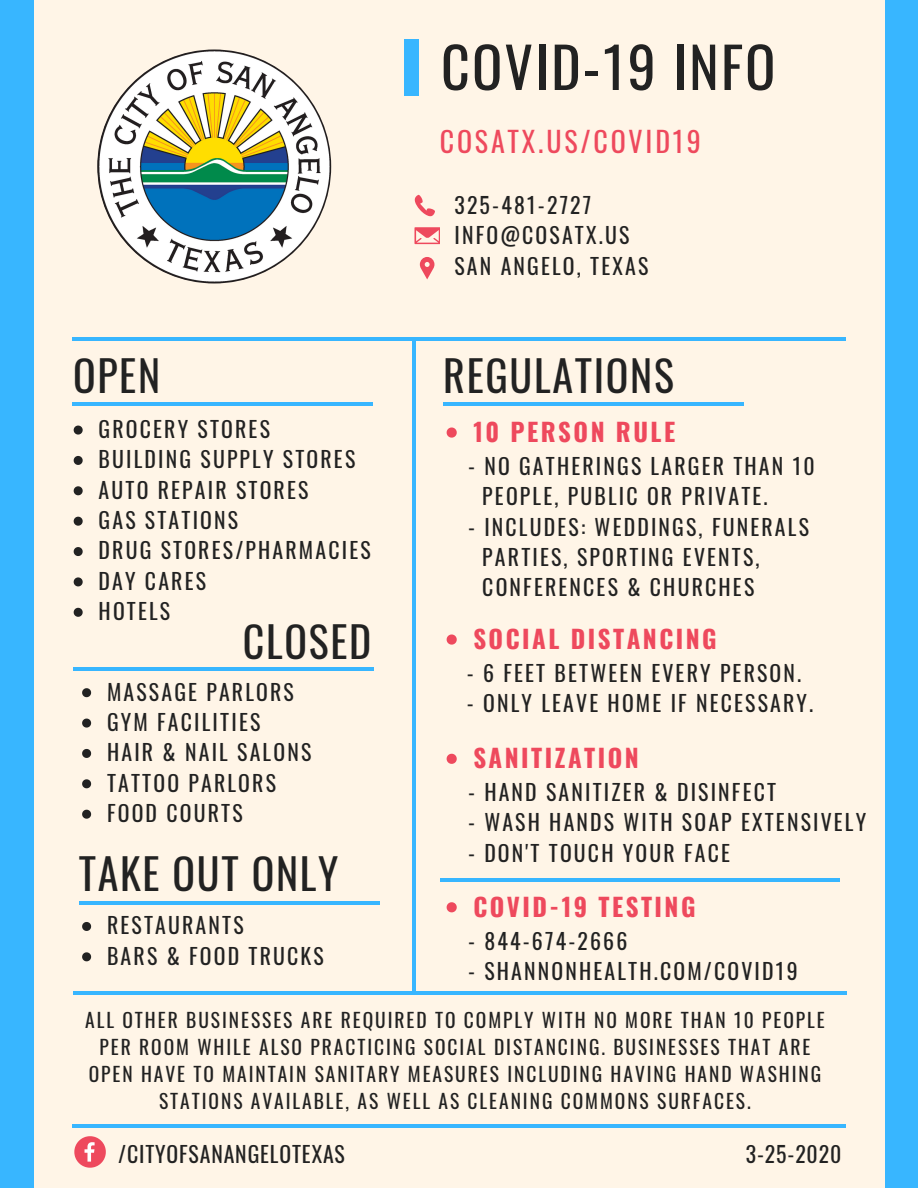
<style>
.page{position:relative;width:918px;height:1188px;background:#38b6ff}
.page>*{position:absolute;margin:0;border:0;box-sizing:border-box;transform-origin:0 0}
.t1{font:55.95px "Oswald";letter-spacing:.04em;color:#222}
.t2{font:42px "Oswald";letter-spacing:.04em;color:#222}
.t3{font:28.05px "Oswald";letter-spacing:.1em;color:#ee495d}
.t4{font:700 24.9px "Oswald";letter-spacing:.1em;color:#ee495d}
.t5{font:21.75px/30.3px "Oswald";letter-spacing:.1em;color:#222}
.t6{font:21.75px "Oswald";letter-spacing:.04em;color:#222}
.t7{font:19.5px/27px "Oswald";letter-spacing:.1em;color:#222;text-align:center}
</style>
<div class="page">
<div style="left:34px;top:0;width:850px;height:1188px;background:#fff5e7"></div>
<svg style="left:74px;top:426px;width:9px;height:9px"></svg>
<svg style="left:74px;top:456px;width:9px;height:9px"></svg>
<svg style="left:74px;top:486px;width:9px;height:9px"></svg>
<svg style="left:74px;top:517px;width:9px;height:9px"></svg>
<svg style="left:74px;top:547px;width:9px;height:9px"></svg>
<svg style="left:74px;top:577px;width:9px;height:9px"></svg>
<svg style="left:74px;top:608px;width:9px;height:9px"></svg>
<svg style="left:415px;top:227px;width:25px;height:17px"></svg>
<svg style="left:415px;top:195px;width:20px;height:21px"></svg>
<svg style="left:420px;top:257px;width:14px;height:22px"></svg>
<svg style="left:74px;top:1136px;width:32px;height:32px"></svg>
<svg style="left:447px;top:428px;width:10px;height:10px"></svg>
<svg style="left:447px;top:634px;width:10px;height:11px"></svg>
<svg style="left:447px;top:754px;width:10px;height:10px"></svg>
<img style="left:97px;top:50px;width:234px;height:233px;border-radius:50%">
<div style="left:404px;top:39px;width:14px;height:57px;background:#38b6ff"></div>
<hr style="left:72px;top:338px;width:774px;height:3px;background:#38b6ff">
<hr style="left:72px;top:1124px;width:774px;height:3px;background:#38b6ff">
<hr style="left:412px;top:339px;width:3px;height:652px;background:#38b6ff">
<hr style="left:72px;top:402px;width:300px;height:4px;background:#38b6ff">
<hr style="left:74px;top:667px;width:300px;height:4px;background:#38b6ff">
<hr style="left:440px;top:879px;width:399px;height:3px;background:#38b6ff">
<svg style="left:82px;top:688px;width:9px;height:9px"></svg>
<svg style="left:82px;top:719px;width:9px;height:9px"></svg>
<svg style="left:82px;top:749px;width:9px;height:9px"></svg>
<svg style="left:82px;top:779px;width:9px;height:9px"></svg>
<svg style="left:82px;top:810px;width:9px;height:9px"></svg>
<svg style="left:82px;top:922px;width:9px;height:9px"></svg>
<svg style="left:82px;top:952px;width:9px;height:9px"></svg>
<hr style="left:79px;top:901px;width:301px;height:4px;background:#38b6ff">
<hr style="left:443px;top:402px;width:301px;height:4px;background:#38b6ff">
<hr style="left:73px;top:991px;width:774px;height:3px;background:#38b6ff">
<svg style="left:447px;top:902px;width:10px;height:10px"></svg>
<h1 class="t1" style="left:441px;top:23px;width:336px">COVID-19 INFO</h1>
<p class="t3" style="left:440px;top:120px;width:262px">COSATX.US/COVID19</p>
<h2 class="t2" style="left:73px;top:343px;width:89px">OPEN</h2>
<p class="t5" style="left:99px;top:413px;width:274px">GROCERY STORES<br>BUILDING SUPPLY STORES<br>AUTO REPAIR STORES<br>GAS STATIONS<br>DRUG STORES/PHARMACIES<br>DAY CARES<br>HOTELS</p>
<h2 class="t2" style="left:243px;top:609px;width:130px">CLOSED</h2>
<p class="t5" style="left:107px;top:676px;width:206px">MASSAGE PARLORS<br>GYM FACILITIES<br>HAIR &amp; NAIL SALONS<br>TATTOO PARLORS<br>FOOD COURTS</p>
<h2 class="t2" style="left:79px;top:841px;width:261px">TAKE OUT ONLY</h2>
<p class="t5" style="left:107px;top:909px;width:218px">RESTAURANTS<br>BARS &amp; FOOD TRUCKS</p>
<p class="t5" style="left:454px;top:189px;width:195px">325-481-2727<br>INFO@COSATX.US<br>SAN ANGELO, TEXAS</p>
<h2 class="t2" style="left:443px;top:343px;width:232px">REGULATIONS</h2>
<p class="t4" style="left:473px;top:412px;width:203px">10 PERSON RULE</p>
<p class="t5" style="left:482px;top:450px;width:334px;text-indent:-14px">- NO GATHERINGS LARGER THAN 10<br>PEOPLE, PUBLIC OR PRIVATE.</p>
<p class="t5" style="left:482px;top:511px;width:328px;text-indent:-14px">- INCLUDES: WEDDINGS, FUNERALS<br>PARTIES, SPORTING EVENTS,<br>CONFERENCES &amp; CHURCHES</p>
<p class="t4" style="left:473px;top:619px;width:245px">SOCIAL DISTANCING</p>
<p class="t5" style="left:467px;top:657px;width:336px">- 6 FEET BETWEEN EVERY PERSON.</p>
<p class="t5" style="left:467px;top:687px;width:348px">- ONLY LEAVE HOME IF NECESSARY.</p>
<p class="t4" style="left:473px;top:739px;width:167px">SANITIZATION</p>
<p class="t5" style="left:468px;top:776px;width:310px">- HAND SANITIZER &amp; DISINFECT</p>
<p class="t5" style="left:468px;top:806px;width:400px">- WASH HANDS WITH SOAP EXTENSIVELY</p>
<p class="t5" style="left:468px;top:837px;width:264px">- DON'T TOUCH YOUR FACE</p>
<p class="t4" style="left:473px;top:887px;width:224px">COVID-19 TESTING</p>
<p class="t5" style="left:468px;top:925px;width:161px">- 844-674-2666</p>
<p class="t5" style="left:468px;top:955px;width:331px">- SHANNONHEALTH.COM/COVID19</p>
<p class="t7" style="left:85px;top:1005px;width:741px">ALL OTHER BUSINESSES ARE REQUIRED TO COMPLY WITH NO MORE THAN 10 PEOPLE PER ROOM WHILE ALSO PRACTICING SOCIAL DISTANCING. BUSINESSES THAT ARE OPEN HAVE TO MAINTAIN SANITARY MEASURES INCLUDING HAVING HAND WASHING STATIONS AVAILABLE, AS WELL AS CLEANING COMMONS SURFACES.</p>
<p class="t6" style="left:118px;top:1137px;width:228px">/CITYOFSANANGELOTEXAS</p>
<p class="t5" style="left:746px;top:1138px;width:97px">3-25-2020</p>
</div>
